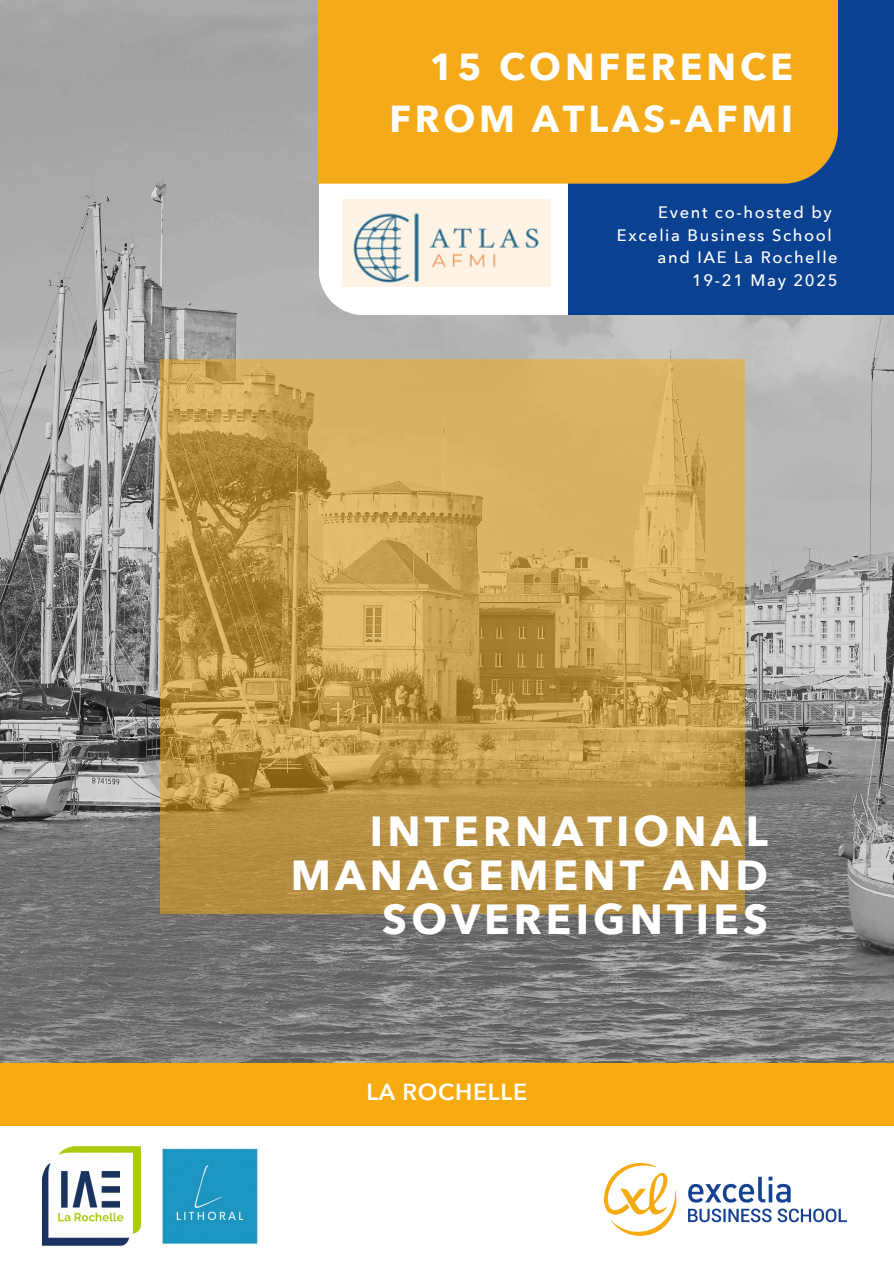
<style>
.page{position:relative;width:894px;height:1264px;background:#fff}
.page>*{position:absolute;margin:0;border:0;box-sizing:border-box;transform-origin:0 0}
.t1{font:700 42px/43.8px "Avenir Next";letter-spacing:.1em;color:#fff;text-align:right}
.t2{font:700 37.5px "Avenir Next";letter-spacing:.1em;color:#fff}
.t3{font:600 23.25px "Avenir Next";letter-spacing:.03em;color:#fff}
.t4{font:500 16.5px "Avenir Next";letter-spacing:.1em;color:#fff}
</style>
<div class="page">
<img style="left:0;top:0;width:893px;height:1063px">
<div style="left:0;top:1063px;width:893px;height:62px;background:#f8ab10"></div>
<svg style="left:160px;top:359px;width:584px;height:555px;background:#c49e50"></svg>
<img style="left:604px;top:1163px;width:242px;height:72px">
<div style="left:567px;top:0;width:326px;height:314px;background:#0a4191"></div>
<img style="left:319px;top:183px;width:248px;height:131px">
<div style="left:319px;top:0;width:518px;height:183px;background:#f5aa19"></div>
<img style="left:162px;top:1147px;width:96px;height:98px">
<img style="left:42px;top:1146px;width:98px;height:99px">
<img style="left:342px;top:199px;width:208px;height:88px">
<p class="t2" style="left:429px;top:43px;width:365px">15 CONFERENCE</p>
<p class="t2" style="left:389px;top:95px;width:405px">FROM ATLAS-AFMI</p>
<p class="t4" style="left:658px;top:202px;width:175px">Event co-hosted by</p>
<h1 class="t4" style="left:616px;top:224px;width:216px">Excelia Business School</h1>
<h3 class="t4" style="left:657px;top:247px;width:181px">and IAE La Rochelle</h3>
<p class="t4" style="left:691px;top:269px;width:147px">19-21 May 2025</p>
<p class="t1" style="left:290px;top:811px;width:478px">INTERNATIONAL<br>MANAGEMENT AND<br>SOVEREIGNTIES</p>
<p class="t3" style="left:366px;top:1077px;width:162px">LA ROCHELLE</p>
</div>
